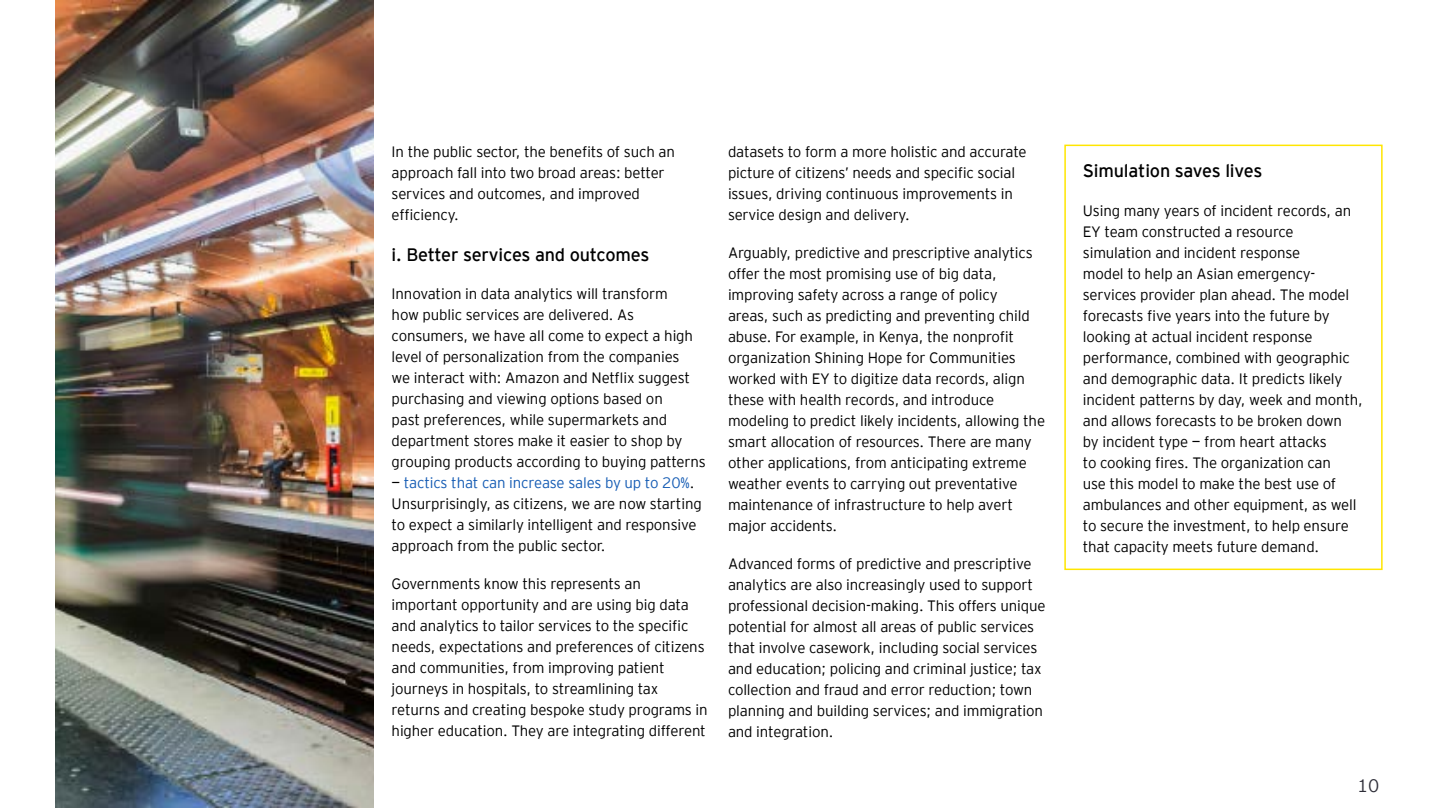
<style>
.page{position:relative;width:1438px;height:808px;background:#fff}
.page>*{position:absolute;margin:0;border:0;box-sizing:border-box;transform-origin:0 0}
.t1{font:18px "EY Interstate";letter-spacing:-.01em;color:#000}
.t2{font:300 18px "EY Interstate";color:#2e2e38}
.t3{font:300 15px/21px "EY Interstate";letter-spacing:-.01em;color:#000}
.s1{color:#155cb4}
</style>
<div class="page">
<div style="left:1064px;top:145px;width:318px;height:425px;border:2px solid #ffe600"></div>
<img style="left:55px;top:0;width:318px;height:807px">
<p class="t3" style="left:391px;top:140px;width:285px">In the public sector, the benefits of such an approach fall into two broad areas: better services and outcomes, and improved efficiency.</p>
<p class="t1" style="left:391px;top:241px;width:259px">i. Better services and outcomes</p>
<p class="t3" style="left:391px;top:282px;width:316px">Innovation in data analytics will transform<br>how public services are delivered. As consumers, we have all come to expect a high level of personalization from the companies<br>we interact with: Amazon and Netflix suggest purchasing and viewing options based on<br>past preferences, while supermarkets and department stores make it easier to shop by grouping products according to buying patterns</p>
<p class="t3" style="left:391px;top:471px;width:311px">— <span class="s1">tactics that can increase sales by up to 20%</span>.<br>Unsurprisingly, as citizens, we are now starting to expect a similarly intelligent and responsive approach from the public sector.</p>
<p class="t3" style="left:391px;top:572px;width:317px">Governments know this represents an important opportunity and are using big data and analytics to tailor services to the specific needs, expectations and preferences of citizens and communities, from improving patient journeys in hospitals, to streamlining tax returns and creating bespoke study programs in higher education. They are integrating different</p>
<p class="t3" style="left:728px;top:140px;width:300px">datasets to form a more holistic and accurate picture of citizens’ needs and specific social issues, driving continuous improvements in service design and delivery.</p>
<p class="t3" style="left:728px;top:241px;width:318px">Arguably, predictive and prescriptive analytics offer the most promising use of big data, improving safety across a range of policy<br>areas, such as predicting and preventing child abuse. For example, in Kenya, the nonprofit organization Shining Hope for Communities worked with EY to digitize data records, align these with health records, and introduce modeling to predict likely incidents, allowing the smart allocation of resources. There are many other applications, from anticipating extreme weather events to carrying out preventative maintenance of infrastructure to help avert major accidents.</p>
<p class="t3" style="left:728px;top:552px;width:319px">Advanced forms of predictive and prescriptive analytics are also increasingly used to support professional decision-making. This offers unique potential for almost all areas of public services that involve casework, including social services and education; policing and criminal justice; tax collection and fraud and error reduction; town planning and building services; and immigration and integration.</p>
<p class="t1" style="left:1082px;top:158px;width:181px">Simulation saves lives</p>
<p class="t3" style="left:1082px;top:199px;width:281px">Using many years of incident records, an EY team constructed a resource simulation and incident response<br>model to help an Asian emergency&shy;services provider plan ahead. The model forecasts five years into the future by looking at actual incident response performance, combined with geographic and demographic data. It predicts likely incident patterns by day, week and month, and allows forecasts to be broken down<br>by incident type — from heart attacks<br>to cooking fires. The organization can<br>use this model to make the best use of ambulances and other equipment, as well to secure the investment, to help ensure that capacity meets future demand.</p>
<p class="t2" style="left:1356px;top:772px;width:24px">10</p>
</div>
